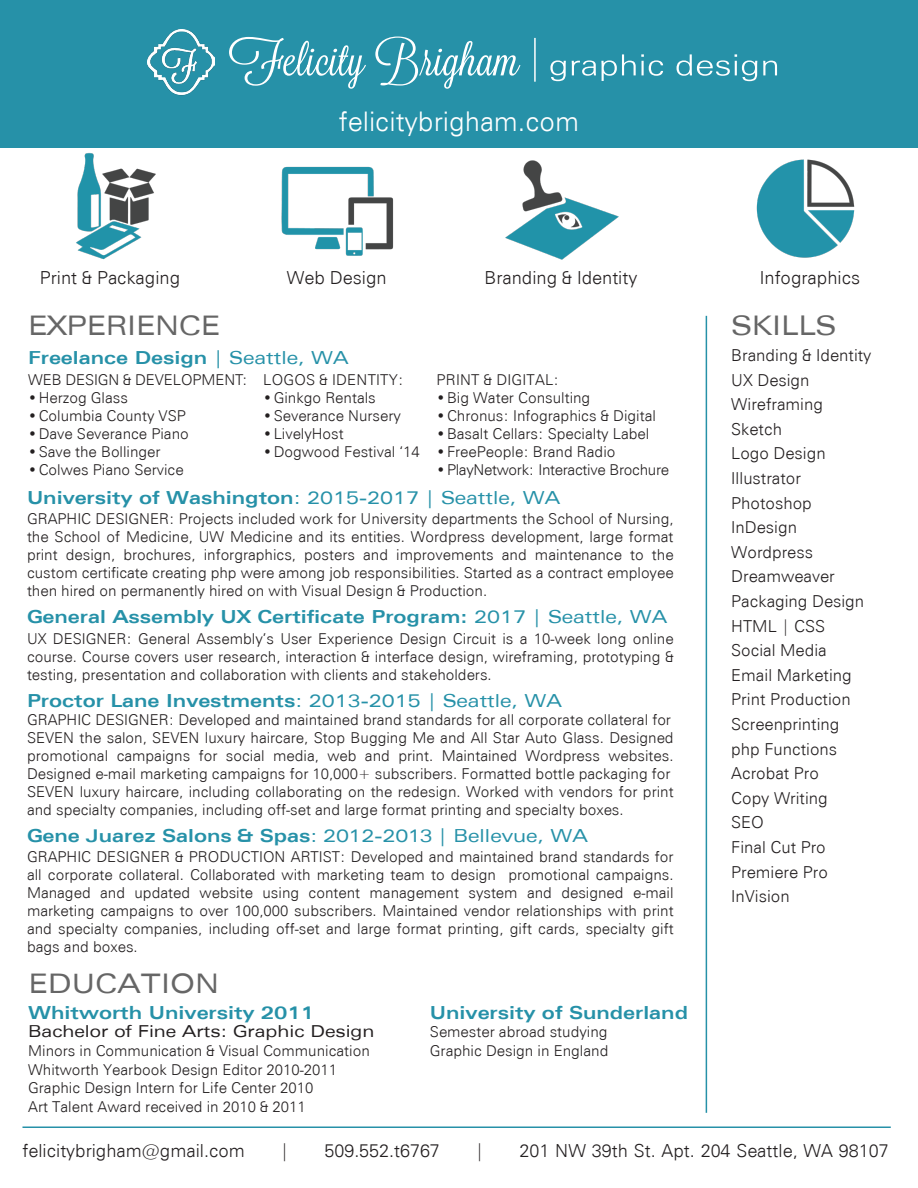
<style>
.page{position:relative;width:918px;height:1188px;background:#fff}
.page>*{position:absolute;margin:0;border:0;box-sizing:border-box;transform-origin:0 0}
.t1{font:expanded 27px "Zurich BT";color:#666}
.t2{font:300 27px "Zurich BT";color:#fff}
.t3{font:700 expanded 18px "Zurich BT";color:#2691a8}
.t4{font:300 18px "Zurich BT";color:#231f20}
.t5{font:expanded 18px "Zurich BT";color:#2691a8}
.t6{font:300 16.5px "Zurich BT";color:#231f20}
.t7{font:expanded 16.5px "Zurich BT";color:#231f20}
.t8{font:300 15px/18px "Zurich BT";color:#231f20;text-align:justify}
.t9{font:300 15px "Zurich BT";letter-spacing:-.02em;color:#231f20}
.s1{font-weight:400}
.s2{font-weight:700}
</style>
<div class="page">
<div style="left:0;top:0;width:918px;height:148px;background:#2691a8"></div>
<svg style="left:229px;top:37px;width:291px;height:52px"></svg>
<svg style="left:550px;top:54px;width:227px;height:27px"></svg>
<hr style="left:534px;top:38px;width:2px;height:44px;background:#fff">
<img style="left:148px;top:29px;width:67px;height:67px">
<img style="left:281px;top:166px;width:113px;height:90px">
<img style="left:76px;top:153px;width:80px;height:107px">
<img style="left:505px;top:160px;width:114px;height:100px">
<img style="left:756px;top:159px;width:99px;height:99px">
<hr style="left:706px;top:316px;width:1px;height:797px;background:#2691a8">
<hr style="left:22px;top:1126px;width:869px;height:2px;background:#2691a8">
<p class="t2" style="left:339px;top:105px;width:242px">felicitybrigham.com</p>
<p class="t4" style="left:40px;top:266px;width:142px">Print &amp; Packaging</p>
<p class="t4" style="left:287px;top:266px;width:101px">Web Design</p>
<p class="t4" style="left:484px;top:266px;width:154px">Branding &amp; Identity</p>
<p class="t4" style="left:760px;top:266px;width:102px">Infographics</p>
<p class="t1" style="left:28px;top:310px;width:193px">EXPERIENCE</p>
<p class="t1" style="left:731px;top:310px;width:106px">SKILLS</p>
<p class="t6" style="left:731px;top:345px;width:142px">Branding &amp; Identity</p>
<p class="t6" style="left:731px;top:370px;width:80px">UX Design</p>
<p class="t6" style="left:731px;top:394px;width:93px">Wireframing</p>
<p class="t6" style="left:731px;top:419px;width:52px">Sketch</p>
<p class="t6" style="left:731px;top:443px;width:96px">Logo Design</p>
<p class="t6" style="left:731px;top:468px;width:71px">Illustrator</p>
<p class="t6" style="left:731px;top:493px;width:82px">Photoshop</p>
<p class="t6" style="left:731px;top:517px;width:67px">InDesign</p>
<p class="t6" style="left:731px;top:542px;width:83px">Wordpress</p>
<p class="t6" style="left:731px;top:566px;width:105px">Dreamweaver</p>
<p class="t6" style="left:731px;top:591px;width:134px">Packaging Design</p>
<p class="t6" style="left:731px;top:616px;width:95px">HTML | CSS</p>
<p class="t6" style="left:731px;top:640px;width:97px">Social Media</p>
<p class="t6" style="left:731px;top:665px;width:122px">Email Marketing</p>
<p class="t6" style="left:731px;top:689px;width:121px">Print Production</p>
<p class="t6" style="left:731px;top:714px;width:110px">Screenprinting</p>
<p class="t6" style="left:731px;top:739px;width:107px">php Functions</p>
<p class="t6" style="left:731px;top:763px;width:89px">Acrobat Pro</p>
<p class="t6" style="left:731px;top:788px;width:98px">Copy Writing</p>
<p class="t6" style="left:731px;top:812px;width:34px">SEO</p>
<p class="t6" style="left:731px;top:837px;width:96px">Final Cut Pro</p>
<p class="t6" style="left:731px;top:862px;width:98px">Premiere Pro</p>
<p class="t6" style="left:731px;top:886px;width:60px">InVision</p>
<p class="t3" style="left:28px;top:347px;width:322px">Freelance Design <span class="s1">| Seattle, WA</span></p>
<p class="t8" style="left:28px;top:371px;width:221px">WEB DESIGN &amp; DEVELOPMENT:</p>
<p class="t8" style="left:28px;top:389px;width:101px">•Herzog Glass</p>
<p class="t8" style="left:28px;top:407px;width:159px">•Columbia County VSP</p>
<p class="t8" style="left:28px;top:425px;width:162px">•Dave Severance Piano</p>
<p class="t8" style="left:28px;top:443px;width:134px">•Save the Bollinger</p>
<p class="t8" style="left:28px;top:461px;width:157px">•Colwes Piano Service</p>
<p class="t8" style="left:263px;top:371px;width:142px">LOGOS &amp; IDENTITY:</p>
<p class="t8" style="left:263px;top:389px;width:114px">•Ginkgo Rentals</p>
<p class="t8" style="left:263px;top:407px;width:139px">•Severance Nursery</p>
<p class="t8" style="left:263px;top:425px;width:82px">•LivelyHost</p>
<p class="t8" style="left:263px;top:443px;width:158px">•Dogwood Festival ‘14</p>
<p class="t8" style="left:437px;top:371px;width:124px">PRINT &amp; DIGITAL:</p>
<p class="t8" style="left:436px;top:389px;width:155px">•Big Water Consulting</p>
<p class="t8" style="left:436px;top:407px;width:221px">•Chronus: Infographics &amp; Digital</p>
<p class="t8" style="left:436px;top:425px;width:214px">•Basalt Cellars: Specialty Label</p>
<p class="t8" style="left:436px;top:443px;width:181px">•FreePeople: Brand Radio</p>
<p class="t9" style="left:436px;top:461px;width:234px">•PlayNetwork: Interactive Brochure</p>
<p class="t3" style="left:27px;top:487px;width:535px">University of Washington<span class="s1">: 2015-2017 | Seattle, WA</span></p>
<p class="t8" style="left:27px;top:509px;width:648px">GRAPHIC DESIGNER: Projects included work for University departments the School of Nursing, the School of Medicine, UW Medicine and its entities. Wordpress development, large format print design, brochures, inforgraphics, posters and improvements and maintenance to the custom certificate creating php were among job responsibilities. Started as a contract employee then hired on permanently hired on with Visual Design &amp; Production.</p>
<p class="t3" style="left:27px;top:606px;width:642px">General Assembly UX Certificate Program: <span class="s1">2017 | Seattle, WA</span></p>
<p class="t8" style="left:27px;top:629px;width:648px">UX DESIGNER: General Assembly’s User Experience Design Circuit is a 10-week long online course. Course covers user research, interaction &amp; interface design, wireframing, prototyping &amp; testing, presentation and collaboration with clients and stakeholders.</p>
<p class="t3" style="left:27px;top:690px;width:536px">Proctor Lane Investments<span class="s1">: 2013-2015 | Seattle, WA</span></p>
<p class="t8" style="left:27px;top:711px;width:646px">GRAPHIC DESIGNER: Developed and maintained brand standards for all corporate collateral for</p>
<p class="t8" style="left:27px;top:729px;width:648px">SEVEN the salon, SEVEN luxury haircare, Stop Bugging Me and All Star Auto Glass. Designed promotional campaigns for social media, web and print. Maintained Wordpress websites.<br>Designed e-mail marketing campaigns for 10,000+ subscribers. Formatted bottle packaging for</p>
<p class="t8" style="left:27px;top:783px;width:648px">SEVEN luxury haircare, including collaborating on the redesign. Worked with vendors for print and specialty companies, including off-set and large format printing and specialty boxes.</p>
<p class="t5" style="left:27px;top:826px;width:562px"><span class="s2">Gene Juarez Salons &amp; Spas</span>: 2012-2013 | Bellevue, WA</p>
<p class="t8" style="left:27px;top:848px;width:648px">GRAPHIC DESIGNER &amp; PRODUCTION ARTIST: Developed and maintained brand standards for all corporate collateral. Collaborated with marketing team to design promotional campaigns.<br>Managed and updated website using content management system and designed e-mail marketing campaigns to over 100,000 subscribers. Maintained vendor relationships with print and specialty companies, including off-set and large format printing, gift cards, specialty gift bags and boxes.</p>
<p class="t1" style="left:28px;top:968px;width:192px">EDUCATION</p>
<p class="t3" style="left:28px;top:1002px;width:288px">Whitworth University 2011</p>
<p class="t7" style="left:28px;top:1022px;width:348px">Bachelor of Fine Arts: Graphic Design</p>
<p class="t8" style="left:28px;top:1042px;width:343px">Minors in Communication &amp; Visual Communication</p>
<p class="t8" style="left:28px;top:1060px;width:310px">Whitworth Yearbook Design Editor 2010-2011</p>
<p class="t8" style="left:28px;top:1079px;width:287px">Graphic Design Intern for Life Center 2010</p>
<p class="t8" style="left:28px;top:1097px;width:279px">Art Talent Award received in 2010 &amp; 2011</p>
<p class="t3" style="left:430px;top:1002px;width:260px">University of Sunderland</p>
<p class="t8" style="left:430px;top:1023px;width:180px;line-height:18.6px">Semester abroad studying<br>Graphic Design in England</p>
<p class="t4" style="left:22px;top:1140px;width:224px">felicitybrigham@gmail.com</p>
<p class="t4" style="left:280px;top:1140px;width:10px">|</p>
<p class="t4" style="left:324px;top:1140px;width:117px">509.552.t6767</p>
<p class="t4" style="left:475px;top:1140px;width:10px">|</p>
<p class="t4" style="left:520px;top:1140px;width:371px">201 NW 39th St. Apt. 204 Seattle, WA 98107</p>
</div>
